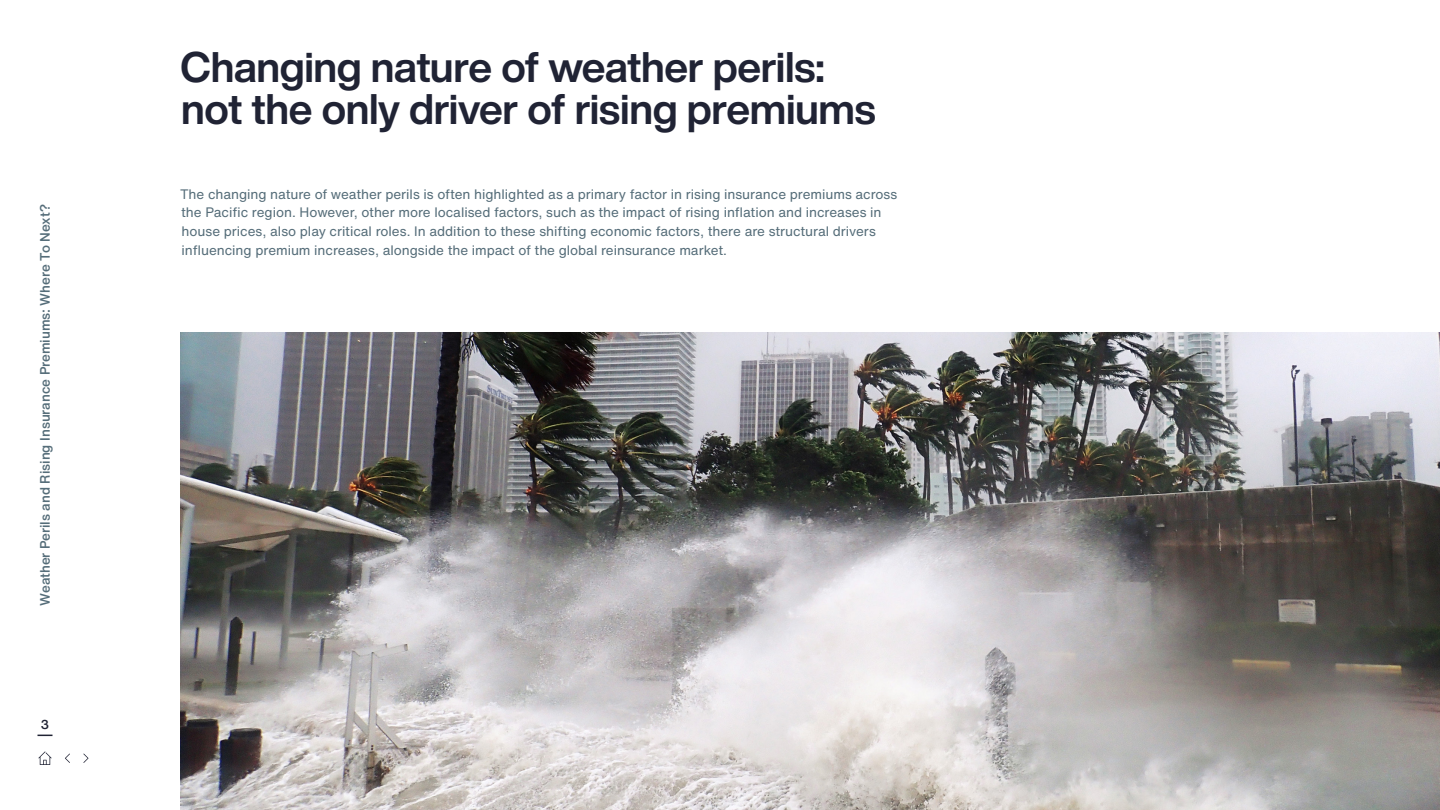
<style>
.page{position:relative;width:1440px;height:810px;background:#fff}
.page>*{position:absolute;margin:0;border:0;box-sizing:border-box;transform-origin:0 0}
.t1{font:700 42px/42px "Helvetica Now Display";letter-spacing:-.01em;color:#202334}
.t2{font:13.5px/18.9px "Helvetica Now Text";letter-spacing:-.005em;color:#556d79}
.t3{font:500 13.5px "Helvetica Now Text";letter-spacing:-.005em;color:#556d79}
.t4{font:500 12.75px "Helvetica Now Text";color:#202334}
</style>
<div class="page">
<svg style="left:38px;top:735px;width:14px;height:1px"></svg>
<img style="left:180px;top:333px;width:1260px;height:477px">
<svg style="left:38px;top:751px;width:14px;height:14px"></svg>
<svg style="left:83px;top:753px;width:6px;height:10px"></svg>
<svg style="left:65px;top:753px;width:5px;height:10px"></svg>
<p class="t3" style="left:36px;top:606px;width:403px;rotate:-90deg">Weather Perils and Rising Insurance Premiums: Where To Next?</p>
<p class="t4" style="left:41px;top:716px;width:10px">3</p>
<h1 class="t1" style="left:181px;top:46px;width:697px">Changing nature of weather perils: not the only driver of rising premiums</h1>
<p class="t2" style="left:180px;top:184px;width:719px">The changing nature of weather perils is often highlighted as a primary factor in rising insurance premiums across the Pacific region. However, other more localised factors, such as the impact of rising inflation and increases in house prices, also play critical roles. In addition to these shifting economic factors, there are structural drivers influencing premium increases, alongside the impact of the global reinsurance market.</p>
</div>
